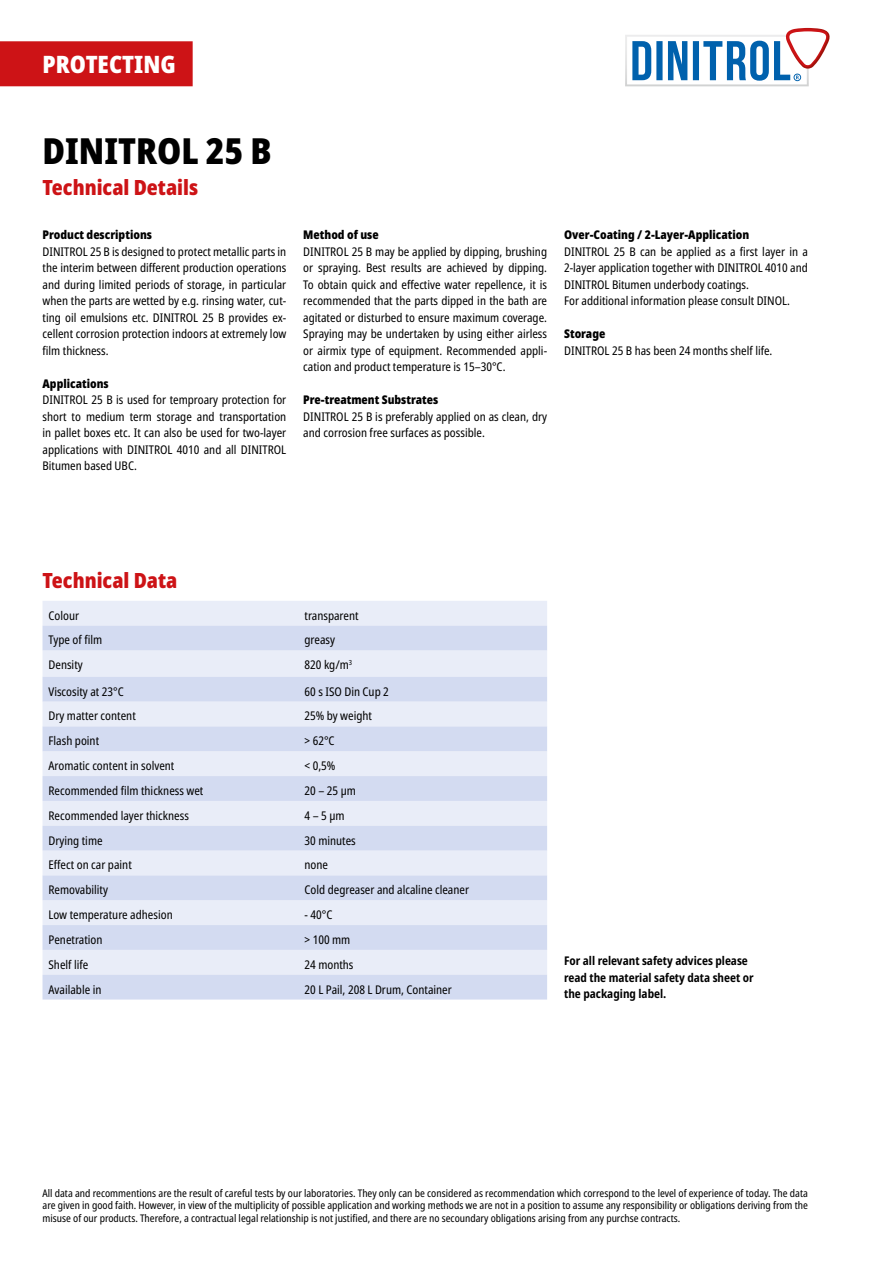
<style>
.page{position:relative;width:893px;height:1263px;background:#fff}
.page>*{position:absolute;margin:0;border:0;box-sizing:border-box;transform-origin:0 0}
.t1{font:900 condensed 36px "Noto Sans";color:#000}
.t2{font:900 condensed 24px "Noto Sans";color:#fff}
.t3{font:900 condensed 21px "Noto Sans";color:#cd1316}
.t4{font:condensed 12px/16.5px "Noto Sans";color:#000;text-align:justify}
.t5{font:900 condensed 12px "Noto Sans";color:#000}
.t6{font:700 condensed 12px/16.5px "Noto Sans";color:#000}
.t7{font:condensed 10.5px/12.6px "Noto Sans";color:#000;text-align:justify}
</style>
<div class="page">
<div style="left:0;top:41px;width:193px;height:45px;background:#cd1316"></div>
<div style="left:625px;top:35px;width:184px;height:51px;background:#e5e6e6"></div>
<div style="left:627px;top:37px;width:180px;height:47px;background:#fff"></div>
<svg style="left:632px;top:28px;width:198px;height:53px"></svg>
<div style="left:43px;top:601px;width:504px;height:25px;background:#e9edf8"></div>
<svg style="left:43px;top:626px;width:504px;height:373px;background:#dde3f4"></svg>
<h2 class="t2" style="left:43px;top:46px;width:135px">PROTECTING</h2>
<h1 class="t1" style="left:43px;top:124px;width:231px">DINITROL 25 B</h1>
<h3 class="t3" style="left:43px;top:172px;width:157px">Technical Details</h3>
<p class="t5" style="left:43px;top:226px;width:111px">Product descriptions</p>
<p class="t4" style="left:43px;top:243px;width:245px">DINITROL 25 B is designed to protect metallic parts in the interim between different production operations and during limited periods of storage, in particular when the parts are wetted by e.g. rinsing water, cut&shy;ting oil emulsions etc. DINITROL 25 B provides ex&shy;cellent corrosion protection indoors at extremely low film thickness.</p>
<p class="t5" style="left:43px;top:374px;width:68px">Applications</p>
<p class="t4" style="left:43px;top:392px;width:245px">DINITROL 25 B is used for temproary protection for short to medium term storage and transportation in pallet boxes etc. It can also be used for two-layer applications with DINITROL 4010 and all DINITROL Bitumen based UBC.</p>
<p class="t5" style="left:303px;top:226px;width:77px">Method of use</p>
<p class="t4" style="left:303px;top:243px;width:245px">DINITROL 25 B may be applied by dipping, brushing or spraying. Best results are achieved by dipping.<br>To obtain quick and effective water repellence, it is recommended that the parts dipped in the bath are agitated or disturbed to ensure maximum coverage.<br>Spraying may be undertaken by using either airless or airmix type of equipment. Recommended appli&shy;cation and product temperature is 15–30°C.</p>
<p class="t5" style="left:303px;top:391px;width:136px">Pre-treatment Substrates</p>
<p class="t4" style="left:303px;top:408px;width:245px">DINITROL 25 B is preferably applied on as clean, dry and corrosion free surfaces as possible.</p>
<p class="t5" style="left:564px;top:226px;width:187px">Over-Coating / 2-Layer-Application</p>
<p class="t4" style="left:564px;top:243px;width:245px;text-align:left">DINITROL 25 B can be applied as a first layer in a 2-layer application together with DINITROL 4010 and DINITROL Bitumen underbody coatings.<br>For additional information please consult DINOL.</p>
<p class="t5" style="left:564px;top:325px;width:43px">Storage</p>
<p class="t4" style="left:564px;top:342px;width:210px">DINITROL 25 B has been 24 months shelf life.</p>
<h3 class="t3" style="left:43px;top:564px;width:136px">Technical Data</h3>
<p class="t4" style="left:49px;top:607px;width:32px">Colour</p>
<p class="t4" style="left:304px;top:607px;width:56px">transparent</p>
<p class="t4" style="left:49px;top:632px;width:55px">Type of film</p>
<p class="t4" style="left:304px;top:632px;width:32px">greasy</p>
<p class="t4" style="left:49px;top:657px;width:36px">Density</p>
<p class="t4" style="left:304px;top:657px;width:49px">820 kg/m<sup>3</sup></p>
<p class="t4" style="left:49px;top:683px;width:77px">Viscosity at 23°C</p>
<p class="t4" style="left:304px;top:683px;width:86px">60 s ISO Din Cup 2</p>
<p class="t4" style="left:49px;top:708px;width:89px">Dry matter content</p>
<p class="t4" style="left:304px;top:708px;width:69px">25% by weight</p>
<p class="t4" style="left:49px;top:733px;width:52px">Flash point</p>
<p class="t4" style="left:304px;top:733px;width:32px">&gt; 62°C</p>
<p class="t4" style="left:49px;top:758px;width:127px">Aromatic content in solvent</p>
<p class="t4" style="left:304px;top:758px;width:32px">&lt; 0,5%</p>
<p class="t4" style="left:49px;top:783px;width:156px">Recommended film thickness wet</p>
<p class="t4" style="left:304px;top:783px;width:53px">20 – 25 μm</p>
<p class="t4" style="left:49px;top:807px;width:142px">Recommended layer thickness</p>
<p class="t4" style="left:304px;top:807px;width:42px">4 – 5 μm</p>
<p class="t4" style="left:49px;top:832px;width:56px">Drying time</p>
<p class="t4" style="left:304px;top:832px;width:53px">30 minutes</p>
<p class="t4" style="left:49px;top:857px;width:85px">Effect on car paint</p>
<p class="t4" style="left:304px;top:857px;width:25px">none</p>
<p class="t4" style="left:49px;top:882px;width:61px">Removability</p>
<p class="t4" style="left:304px;top:882px;width:166px">Cold degreaser and alcaline cleaner</p>
<p class="t4" style="left:49px;top:907px;width:126px">Low temperature adhesion</p>
<p class="t4" style="left:304px;top:907px;width:29px">- 40°C</p>
<p class="t4" style="left:49px;top:931px;width:56px">Penetration</p>
<p class="t4" style="left:304px;top:931px;width:47px">&gt; 100 mm</p>
<p class="t4" style="left:49px;top:956px;width:41px">Shelf life</p>
<p class="t4" style="left:304px;top:956px;width:51px">24 months</p>
<p class="t4" style="left:49px;top:981px;width:55px">Available in</p>
<p class="t4" style="left:304px;top:981px;width:149px">20 L Pail, 208 L Drum, Container</p>
<p class="t6" style="left:564px;top:953px;width:191px">For all relevant safety advices please read the material safety data sheet or the packaging label.</p>
<p class="t7" style="left:43px;top:1187px;width:767px">All data and recommentions are the result of careful tests by our laboratories. They only can be considered as recommendation which correspond to the level of experience of today. The data are given in good faith. However, in view of the multiplicity of possible application and working methods we are not in a position to assume any responsibility or obligations deriving from the misuse of our products. Therefore, a contractual legal relationship is not justified, and there are no secoundary obligations arising from any purchse contracts.</p>
</div>
